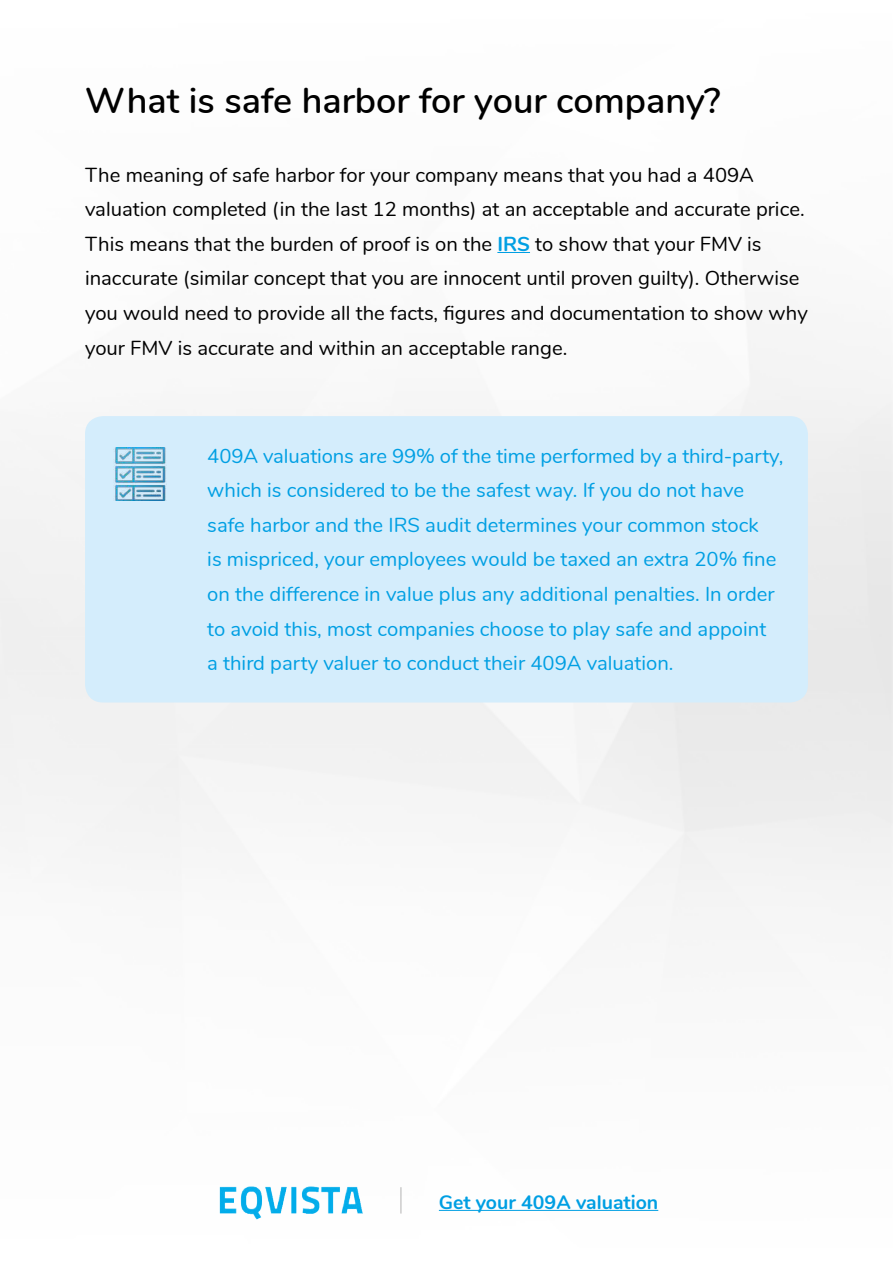
<style>
.page{position:relative;width:893px;height:1263px;background:#fff}
.page>*{position:absolute;margin:0;border:0;box-sizing:border-box;transform-origin:0 0}
.t1{font:600 36px "Nunito";color:#000}
.t2{font:20.25px/34.5px "Nunito";color:#000}
.t3{font:20.25px/34.5px "Nunito";color:#009fe3}
.t4{font:700 19.5px "Nunito";color:#009fe3}
.s1{font-weight:700;color:#009fe3}
</style>
<div class="page">
<hr style="left:497px;top:252px;width:33px;height:1px;background:#009fe3">
<img style="left:219px;top:1186px;width:144px;height:34px">
<svg style="left:401px;top:1187px;width:1px;height:26px"></svg>
<hr style="left:439px;top:1210px;width:219px;height:1px;background:#009fe3">
<div style="left:85px;top:416px;width:723px;height:286px;background:#d4edfc;border-radius:18px"></div>
<img style="left:114px;top:448px;width:53px;height:53px">
<h1 class="t1" style="left:85px;top:74px;width:637px">What is safe harbor for your company?</h1>
<p class="t2" style="left:85px;top:157px;width:724px">The meaning of safe harbor for your company means that you had a 409A valuation completed (in the last 12 months) at an acceptable and accurate price.<br>This means that the burden of proof is on the <span class="s1">IRS</span> to show that your FMV is inaccurate (similar concept that you are innocent until proven guilty). Otherwise you would need to provide all the facts, figures and documentation to show why your FMV is accurate and within an acceptable range.</p>
<p class="t3" style="left:207px;top:437px;width:578px">409A valuations are 99% of the time performed by a third-party, which is considered to be the safest way. If you do not have safe harbor and the IRS audit determines your common stock<br>is mispriced, your employees would be taxed an extra 20% fine on the difference in value plus any additional penalties. In order to avoid this, most companies choose to play safe and appoint<br>a third party valuer to conduct their 409A valuation.</p>
<p class="t4" style="left:439px;top:1188px;width:221px">Get your 409A valuation</p>
</div>
